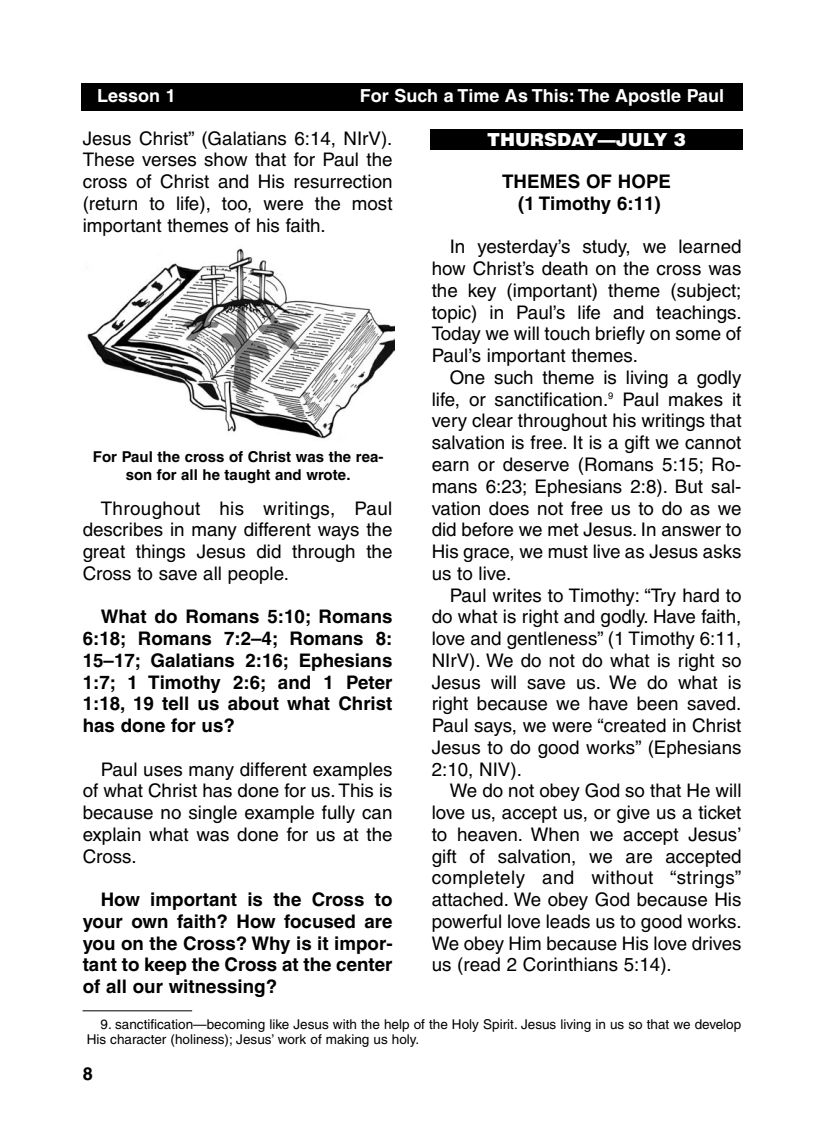
<style>
.page{position:relative;width:824px;height:1148px;background:#fff}
.page>*{position:absolute;margin:0;border:0;box-sizing:border-box;transform-origin:0 0}
.t1{font:18.75px/21.8px "Helvetica";color:#000;text-align:justify}
.t2{font:700 18.75px/21.8px "Helvetica";color:#000;text-align:justify}
.t3{font:700 18px "Helvetica";color:#fff}
.t4{font:900 18px "Helvetica";color:#fff}
.t5{font:700 18px "Helvetica";color:#000}
.t6{font:700 15px/18px "Helvetica";color:#000;text-align:center}
.t7{font:13.5px/15.8px "Helvetica";color:#000}
</style>
<div class="page">
<div style="left:81px;top:84px;width:661px;height:27px;background:#000"></div>
<div style="left:430px;top:130px;width:312px;height:20px;background:#000"></div>
<img style="left:87px;top:248px;width:307px;height:191px">
<hr style="left:82px;top:1010px;width:110px;height:1px;background:#000">
<p class="t3" style="left:97px;top:89px;width:80px">Lesson 1</p>
<p class="t3" style="left:360px;top:89px;width:366px">For Such a Time As This: The Apostle Paul</p>
<p class="t1" style="left:83px;top:129px;width:311px">Jesus Christ” (Galatians 6:14, NIrV).<br>These verses show that for Paul the cross of Christ and His resurrection (return to life), too, were the most important themes of his faith.</p>
<p class="t6" style="left:93px;top:448px;width:292px">For Paul the cross of Christ was the rea&shy;son for all he taught and wrote.</p>
<p class="t1" style="left:83px;top:499px;width:311px;text-indent:18px">Throughout his writings, Paul describes in many different ways the great things Jesus did through the Cross to save all people.</p>
<p class="t2" style="left:83px;top:607px;width:311px;text-indent:18px">What do Romans 5:10; Romans 6:18; Romans 7:2–4; Romans 8:<br>15–17; Galatians 2:16; Ephesians 1:7; 1 Timothy 2:6; and 1 Peter 1:18, 19 tell us about what Christ has done for us?</p>
<p class="t1" style="left:83px;top:760px;width:311px;text-indent:18px">Paul uses many different examples of what Christ has done for us. This is because no single example fully can explain what was done for us at the Cross.</p>
<p class="t2" style="left:83px;top:890px;width:311px;text-indent:18px">How important is the Cross to your own faith? How focused are you on the Cross? Why is it impor&shy;tant to keep the Cross at the center of all our witnessing?</p>
<p class="t4" style="left:487px;top:130px;width:200px">THURSDAY—JULY 3</p>
<p class="t2" style="left:502px;top:172px;width:170px;text-align:center">THEMES OF HOPE (1 Timothy 6:11)</p>
<p class="t1" style="left:431px;top:238px;width:311px;text-indent:18px">In yesterday’s study, we learned how Christ’s death on the cross was the key (important) theme (subject; topic) in Paul’s life and teachings.<br>Today we will touch briefly on some of Paul’s important themes.</p>
<p class="t1" style="left:431px;top:368px;width:311px;text-indent:18px">One such theme is living a godly life, or sanctification.<sup>9</sup> Paul makes it very clear throughout his writings that salvation is free. It is a gift we cannot earn or deserve (Romans 5:15; Ro&shy;mans 6:23; Ephesians 2:8). But sal&shy;vation does not free us to do as we did before we met Jesus. In answer to His grace, we must live as Jesus asks us to live.</p>
<p class="t1" style="left:431px;top:586px;width:311px;text-indent:18px">Paul writes to Timothy: “Try hard to do what is right and godly. Have faith, love and gentleness” (1 Timothy 6:11, NIrV). We do not do what is right so Jesus will save us. We do what is right because we have been saved.<br>Paul says, we were “created in Christ Jesus to do good works” (Ephesians 2:10, NIV).</p>
<p class="t1" style="left:431px;top:781px;width:311px;text-indent:18px">We do not obey God so that He will love us, accept us, or give us a ticket to heaven. When we accept Jesus’ gift of salvation, we are accepted completely and without “strings” attached. We obey God because His powerful love leads us to good works.<br>We obey Him because His love drives us (read 2 Corinthians 5:14).</p>
<p class="t7" style="left:87px;top:1017px;width:656px;text-indent:14px">9. sanctification—becoming like Jesus with the help of the Holy Spirit. Jesus living in us so that we develop<br>His character (holiness); Jesus’ work of making us holy.</p>
<p class="t5" style="left:83px;top:1066px;width:12px">8</p>
</div>
